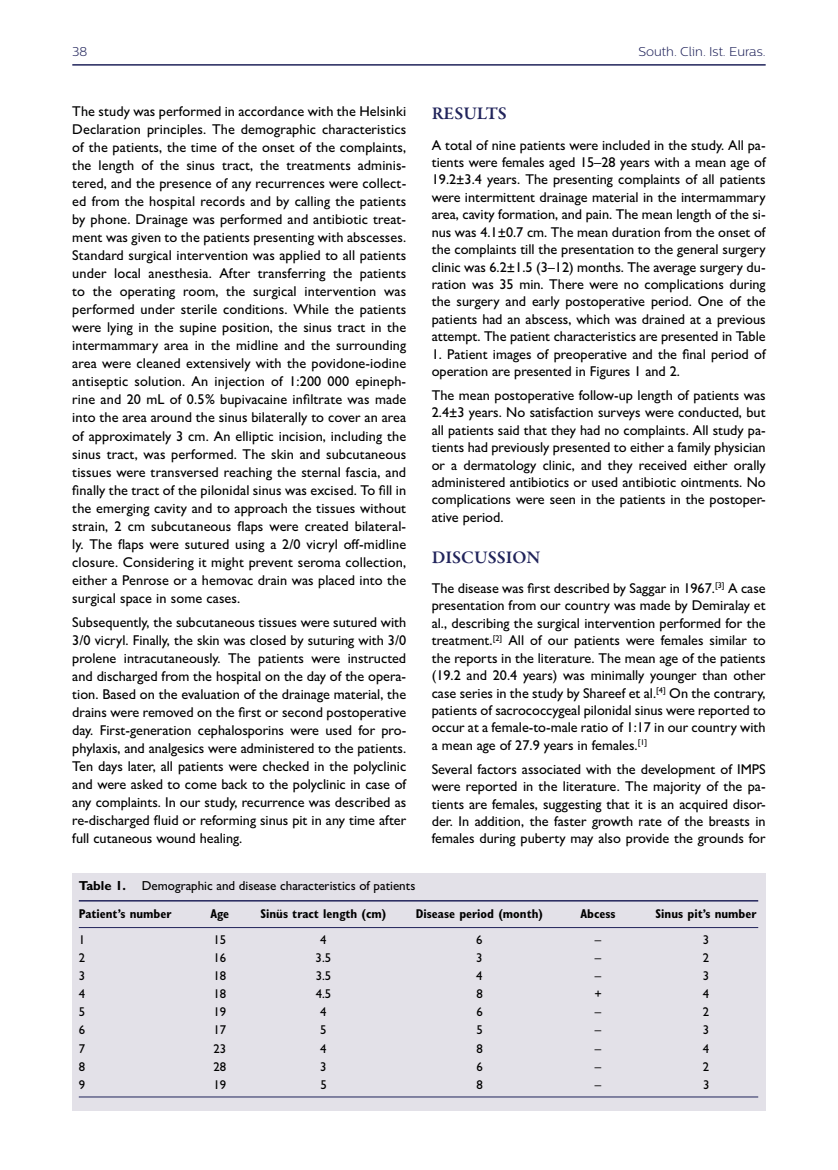
<style>
.page{position:relative;width:838px;height:1170px;background:#fff}
.page>*{position:absolute;margin:0;border:0;box-sizing:border-box;transform-origin:0 0}
.t1{font:600 18px "Garamond Premr Pro";color:#21245b}
.t2{font:500 14.25px/18px "Gill Sans MT Pro";color:#000;text-align:justify}
.t3{font:500 13.05px "Gill Sans MT Pro";color:#000}
.t4{font:700 condensed 12.75px "Gill Sans MT Pro";color:#000}
.t5{font:500 12.75px "Gill Sans MT Pro";color:#000}
.t6{font:300 12.75px "Centrale Sans";color:#21245b}
.s1{font-weight:700}
</style>
<div class="page">
<hr style="left:72px;top:64px;width:693px;height:2px;background:#21245b">
<div style="left:72px;top:873px;width:693px;height:237px;background:#e3e1e8"></div>
<hr style="left:79px;top:900px;width:679px;height:1px;background:#21245b">
<hr style="left:79px;top:927px;width:679px;height:1px;background:#21245b">
<hr style="left:79px;top:1096px;width:679px;height:1px;background:#21245b">
<p class="t6" style="left:72px;top:45px;width:17px">38</p>
<p class="t6" style="left:638px;top:45px;width:129px">South. Clin. Ist. Euras.</p>
<p class="t2" style="left:72px;top:102px;width:335px">The study was performed in accordance with the Helsinki Declaration principles. The demographic characteristics of the patients, the time of the onset of the complaints, the length of the sinus tract, the treatments adminis&shy;tered, and the presence of any recurrences were collect&shy;ed from the hospital records and by calling the patients by phone. Drainage was performed and antibiotic treat&shy;ment was given to the patients presenting with abscesses.<br>Standard surgical intervention was applied to all patients under local anesthesia. After transferring the patients to the operating room, the surgical intervention was performed under sterile conditions. While the patients were lying in the supine position, the sinus tract in the intermammary area in the midline and the surrounding area were cleaned extensively with the povidone-iodine antiseptic solution. An injection of 1:200 000 epineph&shy;rine and 20 mL of 0.5% bupivacaine infiltrate was made into the area around the sinus bilaterally to cover an area of approximately 3 cm. An elliptic incision, including the sinus tract, was performed. The skin and subcutaneous tissues were transversed reaching the sternal fascia, and finally the tract of the pilonidal sinus was excised. To fill in the emerging cavity and to approach the tissues without strain, 2 cm subcutaneous flaps were created bilateral&shy;ly. The flaps were sutured using a 2/0 vicryl off-midline closure. Considering it might prevent seroma collection, either a Penrose or a hemovac drain was placed into the surgical space in some cases.</p>
<p class="t2" style="left:72px;top:613px;width:335px">Subsequently, the subcutaneous tissues were sutured with 3/0 vicryl. Finally, the skin was closed by suturing with 3/0 prolene intracutaneously. The patients were instructed and discharged from the hospital on the day of the opera&shy;tion. Based on the evaluation of the drainage material, the drains were removed on the first or second postoperative day. First-generation cephalosporins were used for pro&shy;phylaxis, and analgesics were administered to the patients.<br>Ten days later, all patients were checked in the polyclinic and were asked to come back to the polyclinic in case of any complaints. In our study, recurrence was described as re-discharged fluid or reforming sinus pit in any time after full cutaneous wound healing.</p>
<p class="t1" style="left:432px;top:103px;width:77px">RESULTS</p>
<p class="t2" style="left:432px;top:136px;width:335px;line-height:17.4px">A total of nine patients were included in the study. All pa&shy;tients were females aged 15–28 years with a mean age of 19.2±3.4 years. The presenting complaints of all patients were intermittent drainage material in the intermammary area, cavity formation, and pain. The mean length of the si&shy;nus was 4.1±0.7 cm. The mean duration from the onset of the complaints till the presentation to the general surgery clinic was 6.2±1.5 (3–12) months. The average surgery du&shy;ration was 35 min. There were no complications during the surgery and early postoperative period. One of the patients had an abscess, which was drained at a previous attempt. The patient characteristics are presented in Table</p>
<p class="t2" style="left:432px;top:345px;width:335px;line-height:17.4px">1. Patient images of preoperative and the final period of operation are presented in Figures 1 and 2.</p>
<p class="t2" style="left:432px;top:386px;width:335px;line-height:17.4px">The mean postoperative follow-up length of patients was 2.4±3 years. No satisfaction surveys were conducted, but all patients said that they had no complaints. All study pa&shy;tients had previously presented to either a family physician or a dermatology clinic, and they received either orally administered antibiotics or used antibiotic ointments. No complications were seen in the patients in the postoper&shy;ative period.</p>
<p class="t1" style="left:432px;top:546px;width:110px">DISCUSSION</p>
<p class="t2" style="left:432px;top:579px;width:335px;line-height:17.4px">The disease was first described by Saggar in 1967.<sup>[3]</sup> A case presentation from our country was made by Demiralay et al., describing the surgical intervention performed for the treatment.<sup>[2]</sup> All of our patients were females similar to the reports in the literature. The mean age of the patients (19.2 and 20.4 years) was minimally younger than other case series in the study by Shareef et al.<sup>[4]</sup> On the contrary, patients of sacrococcygeal pilonidal sinus were reported to occur at a female-to-male ratio of 1:17 in our country with a mean age of 27.9 years in females.<sup>[1]</sup></p>
<p class="t2" style="left:432px;top:760px;width:335px;line-height:17.4px">Several factors associated with the development of IMPS were reported in the literature. The majority of the pa&shy;tients are females, suggesting that it is an acquired disor&shy;der. In addition, the faster growth rate of the breasts in females during puberty may also provide the grounds for</p>
<p class="t3" style="left:79px;top:877px;width:338px"><span class="s1">Table 1.</span> Demographic and disease characteristics of patients</p>
<p class="t4" style="left:79px;top:905px;width:94px">Patient’s number</p>
<p class="t4" style="left:210px;top:905px;width:20px">Age</p>
<p class="t4" style="left:260px;top:905px;width:127px">Sinüs tract length (cm)</p>
<p class="t4" style="left:416px;top:905px;width:129px">Disease period (month)</p>
<p class="t4" style="left:580px;top:905px;width:37px">Abcess</p>
<p class="t4" style="left:655px;top:905px;width:102px">Sinus pit’s number</p>
<p class="t5" style="left:79px;top:932px;width:8px">1</p>
<p class="t5" style="left:213px;top:932px;width:14px">15</p>
<p class="t5" style="left:320px;top:932px;width:8px">4</p>
<p class="t5" style="left:476px;top:932px;width:8px">6</p>
<p class="t5" style="left:595px;top:932px;width:8px">–</p>
<p class="t5" style="left:703px;top:932px;width:8px">3</p>
<p class="t5" style="left:79px;top:950px;width:8px">2</p>
<p class="t5" style="left:213px;top:950px;width:14px">16</p>
<p class="t5" style="left:316px;top:950px;width:17px">3.5</p>
<p class="t5" style="left:476px;top:950px;width:8px">3</p>
<p class="t5" style="left:595px;top:950px;width:8px">–</p>
<p class="t5" style="left:703px;top:950px;width:8px">2</p>
<p class="t5" style="left:79px;top:968px;width:8px">3</p>
<p class="t5" style="left:213px;top:968px;width:14px">18</p>
<p class="t5" style="left:316px;top:968px;width:17px">3.5</p>
<p class="t5" style="left:476px;top:968px;width:8px">4</p>
<p class="t5" style="left:595px;top:968px;width:8px">–</p>
<p class="t5" style="left:703px;top:968px;width:8px">3</p>
<p class="t5" style="left:79px;top:986px;width:8px">4</p>
<p class="t5" style="left:213px;top:986px;width:14px">18</p>
<p class="t5" style="left:316px;top:986px;width:17px">4.5</p>
<p class="t5" style="left:476px;top:986px;width:8px">8</p>
<p class="t5" style="left:594px;top:986px;width:9px">+</p>
<p class="t5" style="left:703px;top:986px;width:8px">4</p>
<p class="t5" style="left:79px;top:1004px;width:8px">5</p>
<p class="t5" style="left:213px;top:1004px;width:14px">19</p>
<p class="t5" style="left:320px;top:1004px;width:8px">4</p>
<p class="t5" style="left:476px;top:1004px;width:8px">6</p>
<p class="t5" style="left:595px;top:1004px;width:8px">–</p>
<p class="t5" style="left:703px;top:1004px;width:8px">2</p>
<p class="t5" style="left:79px;top:1022px;width:8px">6</p>
<p class="t5" style="left:213px;top:1022px;width:14px">17</p>
<p class="t5" style="left:320px;top:1022px;width:8px">5</p>
<p class="t5" style="left:476px;top:1022px;width:8px">5</p>
<p class="t5" style="left:595px;top:1022px;width:8px">–</p>
<p class="t5" style="left:703px;top:1022px;width:8px">3</p>
<p class="t5" style="left:79px;top:1040px;width:8px">7</p>
<p class="t5" style="left:213px;top:1040px;width:14px">23</p>
<p class="t5" style="left:320px;top:1040px;width:8px">4</p>
<p class="t5" style="left:476px;top:1040px;width:8px">8</p>
<p class="t5" style="left:595px;top:1040px;width:8px">–</p>
<p class="t5" style="left:703px;top:1040px;width:8px">4</p>
<p class="t5" style="left:79px;top:1058px;width:8px">8</p>
<p class="t5" style="left:213px;top:1058px;width:14px">28</p>
<p class="t5" style="left:320px;top:1058px;width:8px">3</p>
<p class="t5" style="left:476px;top:1058px;width:8px">6</p>
<p class="t5" style="left:595px;top:1058px;width:8px">–</p>
<p class="t5" style="left:703px;top:1058px;width:8px">2</p>
<p class="t5" style="left:79px;top:1076px;width:8px">9</p>
<p class="t5" style="left:214px;top:1076px;width:14px">19</p>
<p class="t5" style="left:320px;top:1076px;width:8px">5</p>
<p class="t5" style="left:476px;top:1076px;width:8px">8</p>
<p class="t5" style="left:595px;top:1076px;width:8px">–</p>
<p class="t5" style="left:703px;top:1076px;width:8px">3</p>
</div>
